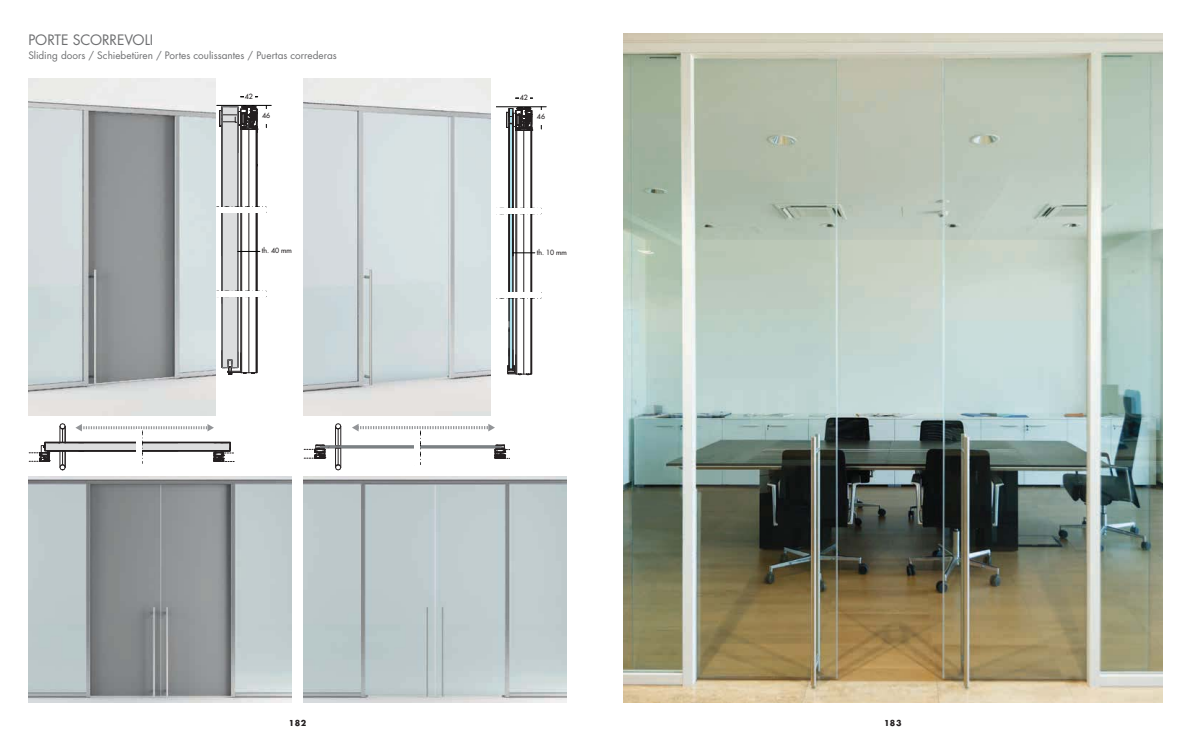
<style>
.page{position:relative;width:1191px;height:737px;background:#fff}
.page>*{position:absolute;margin:0;border:0;box-sizing:border-box;transform-origin:0 0}
.t1{font:14px "Futura";letter-spacing:-.01em;color:#6d6e70}
.t2{font:10px "Futura";color:#6d6e70}
.t3{font:700 8px "Futura";letter-spacing:.055em;color:#231f20}
.t4{font:7px "Futura";color:#231f20}
</style>
<div class="page">
<img style="left:28px;top:78px;width:187px;height:337px">
<img style="left:28px;top:476px;width:264px;height:227px">
<img style="left:303px;top:78px;width:187px;height:337px">
<hr style="left:217px;top:105px;width:54px;height:1px;background:#000">
<svg style="left:217px;top:96px;width:51px;height:279px"></svg>
<hr style="left:496px;top:106px;width:50px;height:1px;background:#000">
<svg style="left:496px;top:98px;width:46px;height:277px"></svg>
<img style="left:303px;top:476px;width:264px;height:227px">
<svg style="left:28px;top:423px;width:206px;height:47px"></svg>
<div style="left:137px;top:429px;width:5px;height:34px;background:#fff"></div>
<svg style="left:303px;top:424px;width:206px;height:46px"></svg>
<div style="left:415px;top:429px;width:5px;height:36px;background:#fff"></div>
<img style="left:624px;top:34px;width:538px;height:669px">
<h1 class="t1" style="left:28px;top:33px;width:126px">PORTE SCORREVOLI</h1>
<p class="t2" style="left:28px;top:51px;width:310px">Sliding doors / Schiebetüren / Portes coulissantes / Puertas correderas</p>
<p class="t4" style="left:245px;top:93px;width:10px">42</p>
<p class="t4" style="left:520px;top:94px;width:10px">42</p>
<p class="t4" style="left:262px;top:112px;width:10px">46</p>
<p class="t4" style="left:537px;top:113px;width:10px">46</p>
<p class="t4" style="left:262px;top:247px;width:32px">th. 40 mm</p>
<p class="t4" style="left:537px;top:248px;width:32px">th. 10 mm</p>
<p class="t3" style="left:289px;top:719px;width:19px">182</p>
<p class="t3" style="left:884px;top:719px;width:19px">183</p>
</div>
